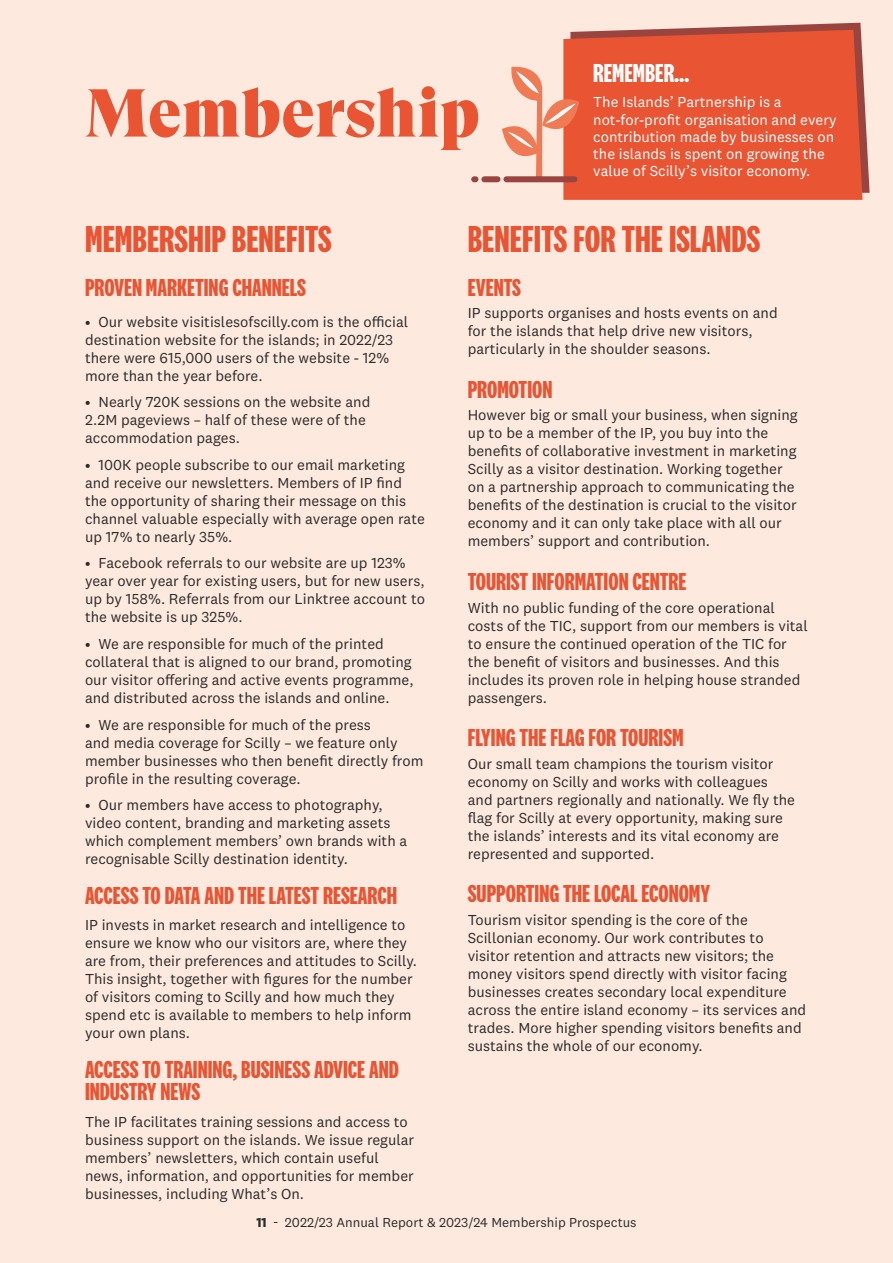
<style>
.page{position:relative;width:893px;height:1263px;background:#fde9de}
.page>*{position:absolute;margin:0;border:0;box-sizing:border-box;transform-origin:0 0}
.t1{font:67.5px "GT Super Display Super";color:#e95433}
.t2{font:700 39px "National 2 Compressed";color:#e95433}
.t3{font:700 27px "National 2 Compressed";color:#fff}
.t4{font:700 25.5px/22.5px "National 2 Compressed";color:#e95433}
.t5{font:15px/18px "National 2";color:#2b2b2a}
.t6{font:15px/17.2px "National 2";color:#fff}
.t7{font:13.5px "National 2";color:#2b2b2a}
.s1{font-weight:700}
</style>
<div class="page">
<svg style="left:633px;top:23px;width:237px;height:170px"></svg>
<div style="left:563px;top:30px;width:299px;height:170px;background:#e95433"></div>
<div style="left:484px;top:176px;width:14px;height:6px;background:#99443f"></div>
<svg style="left:502px;top:65px;width:77px;height:112px"></svg>
<div style="left:506px;top:176px;width:68px;height:6px;background:#99443f"></div>
<h1 class="t1" style="left:85px;top:77px;width:397px">Membership</h1>
<h3 class="t3" style="left:593px;top:58px;width:98px">REMEMBER…</h3>
<p class="t6" style="left:593px;top:93px;width:245px">The Islands’ Partnership is a not-for-profit organisation and every contribution made by businesses on the islands is spent on growing the value of Scilly’s visitor economy.</p>
<h2 class="t2" style="left:85px;top:219px;width:248px">MEMBERSHIP BENEFITS</h2>
<h3 class="t4" style="left:85px;top:276px;width:223px">PROVEN MARKETING CHANNELS</h3>
<p class="t5" style="left:85px;top:313px;width:325px">• Our website visitislesofscilly.com is the official destination website for the islands; in 2022/23 there were 615,000 users of the website - 12% more than the year before.</p>
<p class="t5" style="left:85px;top:393px;width:287px">• Nearly 720K sessions on the website and<br>2.2M pageviews – half of these were of the accommodation pages.</p>
<p class="t5" style="left:85px;top:456px;width:341px">• 100K people subscribe to our email marketing and receive our newsletters. Members of IP find the opportunity of sharing their message on this channel valuable especially with average open rate up 17% to nearly 35%.</p>
<p class="t5" style="left:85px;top:554px;width:341px">• Facebook referrals to our website are up 123% year over year for existing users, but for new users, up by 158%. Referrals from our Linktree account to the website is up 325%.</p>
<p class="t5" style="left:85px;top:635px;width:330px">• We are responsible for much of the printed collateral that is aligned to our brand, promoting our visitor offering and active events programme, and distributed across the islands and online.</p>
<p class="t5" style="left:85px;top:715px;width:340px">• We are responsible for much of the press<br>and media coverage for Scilly – we feature only member businesses who then benefit directly from profile in the resulting coverage.</p>
<p class="t5" style="left:85px;top:796px;width:324px">• Our members have access to photography, video content, branding and marketing assets which complement members’ own brands with a recognisable Scilly destination identity.</p>
<h3 class="t4" style="left:85px;top:884px;width:314px">ACCESS TO DATA AND THE LATEST RESEARCH</h3>
<p class="t5" style="left:85px;top:916px;width:333px">IP invests in market research and intelligence to ensure we know who our visitors are, where they are from, their preferences and attitudes to Scilly.<br>This insight, together with figures for the number of visitors coming to Scilly and how much they spend etc is available to members to help inform your own plans.</p>
<h3 class="t4" style="left:85px;top:1058px;width:315px">ACCESS TO TRAINING, BUSINESS ADVICE AND<br>INDUSTRY NEWS</h3>
<p class="t5" style="left:85px;top:1112px;width:331px">The IP facilitates training sessions and access to business support on the islands. We issue regular members’ newsletters, which contain useful news, information, and opportunities for member businesses, including What’s On.</p>
<h2 class="t2" style="left:468px;top:219px;width:294px">BENEFITS FOR THE ISLANDS</h2>
<h3 class="t4" style="left:468px;top:276px;width:55px">EVENTS</h3>
<p class="t5" style="left:468px;top:304px;width:311px">IP supports organises and hosts events on and for the islands that help drive new visitors, particularly in the shoulder seasons.</p>
<h3 class="t4" style="left:468px;top:378px;width:86px">PROMOTION</h3>
<p class="t5" style="left:468px;top:406px;width:331px">However big or small your business, when signing up to be a member of the IP, you buy into the benefits of collaborative investment in marketing Scilly as a visitor destination. Working together on a partnership approach to communicating the benefits of the destination is crucial to the visitor economy and it can only take place with all our members’ support and contribution.</p>
<h3 class="t4" style="left:468px;top:570px;width:220px">TOURIST INFORMATION CENTRE</h3>
<p class="t5" style="left:468px;top:598px;width:342px">With no public funding of the core operational costs of the TIC, support from our members is vital to ensure the continued operation of the TIC for the benefit of visitors and businesses. And this includes its proven role in helping house stranded passengers.</p>
<h3 class="t4" style="left:468px;top:726px;width:217px">FLYING THE FLAG FOR TOURISM</h3>
<p class="t5" style="left:468px;top:754px;width:329px">Our small team champions the tourism visitor economy on Scilly and works with colleagues and partners regionally and nationally. We fly the flag for Scilly at every opportunity, making sure the islands’ interests and its vital economy are represented and supported.</p>
<h3 class="t4" style="left:468px;top:882px;width:244px">SUPPORTING THE LOCAL ECONOMY</h3>
<p class="t5" style="left:468px;top:910px;width:340px">Tourism visitor spending is the core of the Scillonian economy. Our work contributes to visitor retention and attracts new visitors; the money visitors spend directly with visitor facing businesses creates secondary local expenditure across the entire island economy – its services and trades. More higher spending visitors benefits and sustains the whole of our economy.</p>
<p class="t7" style="left:256px;top:1214px;width:382px"><span class="s1">11</span> - 2022/23 Annual Report &amp; 2023/24 Membership Prospectus</p>
</div>
